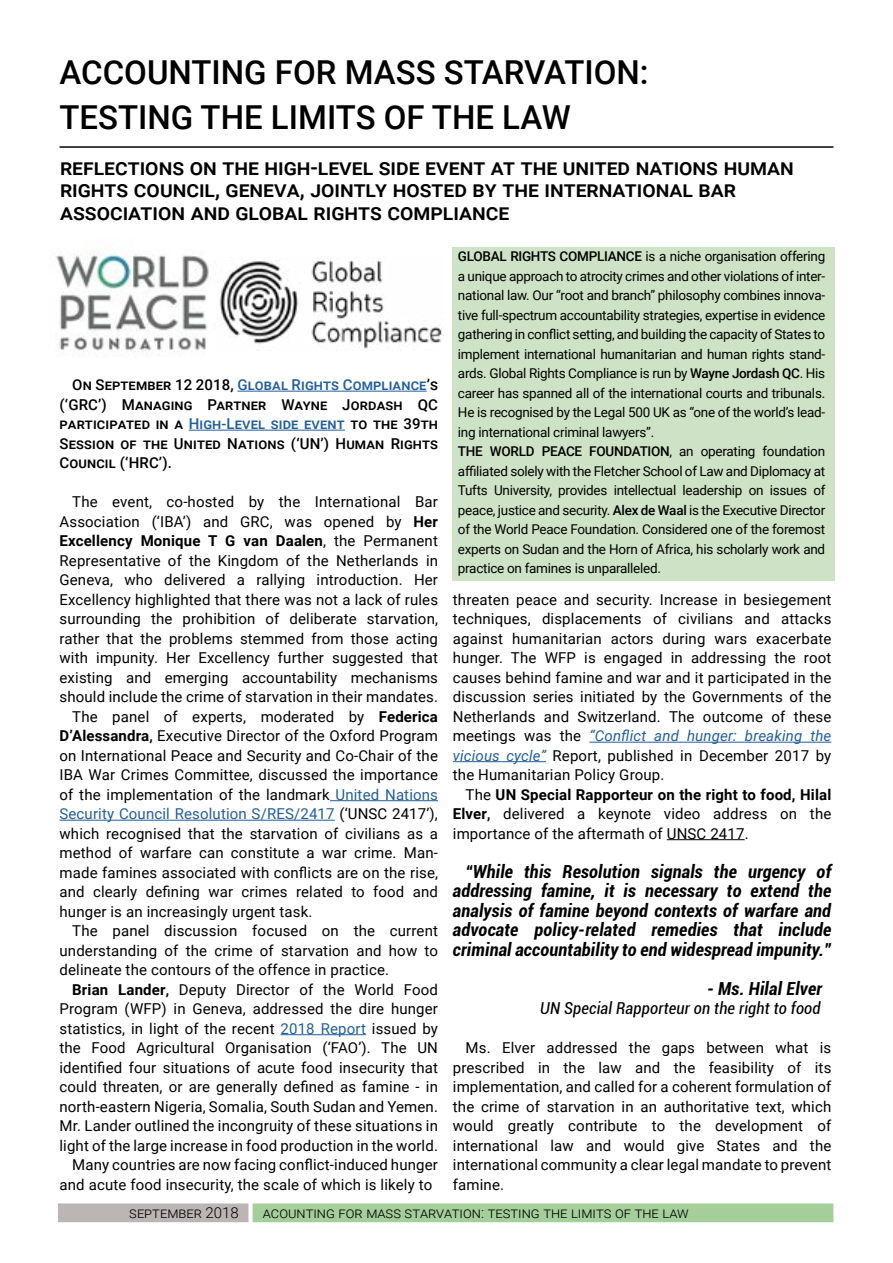
<style>
.page{position:relative;width:893px;height:1263px;background:#fff}
.page>*{position:absolute;margin:0;border:0;box-sizing:border-box;transform-origin:0 0}
.t1{font:500 33px/45px "Roboto";color:#000}
.t2{font:500 22.5px/22.5px "Roboto";color:#000}
.t3{font:italic 700 condensed 18px/19.5px "Roboto";letter-spacing:.01em;color:#000;text-align:justify}
.t4{font:italic condensed 16.5px "Roboto";letter-spacing:.01em;color:#000}
.t5{font:15px/19.5px "Roboto";letter-spacing:.01em;color:#000;text-align:justify}
.t6{font:500 15px/19.5px "Roboto";letter-spacing:.01em;color:#000;text-align:justify}
.t7{font:300 15px "Roboto";color:#000}
.t8{font:15px "Roboto";letter-spacing:.01em;color:#215e9e}
.t9{font:700 15px "Roboto";letter-spacing:.01em;color:#000}
.t10{font:13.5px/19.5px "Roboto";letter-spacing:-.02em;color:#000}
.s1{font-weight:500}
.s2{color:#215e9e}
.s3{font-weight:700}
.s4{font-weight:400}
.s5{color:#000}
.s6{font-style:italic;color:#215e9e}
</style>
<div class="page">
<img style="left:55px;top:251px;width:154px;height:106px">
<hr style="left:60px;top:146px;width:773px;height:2px;background:#000">
<img style="left:219px;top:259px;width:225px;height:92px">
<div style="left:452px;top:247px;width:382px;height:334px;background:#cee3c5"></div>
<hr style="left:237px;top:391px;width:190px;height:1px;background:#215e9e">
<hr style="left:189px;top:430px;width:156px;height:1px;background:#215e9e">
<hr style="left:330px;top:800px;width:108px;height:1px;background:#215e9e">
<hr style="left:60px;top:820px;width:275px;height:1px;background:#215e9e">
<hr style="left:281px;top:1034px;width:85px;height:1px;background:#215e9e">
<hr style="left:589px;top:742px;width:242px;height:1px;background:#215e9e">
<hr style="left:453px;top:761px;width:93px;height:1px;background:#215e9e">
<hr style="left:667px;top:839px;width:78px;height:1px;background:#000">
<div style="left:58px;top:1203px;width:190px;height:19px;background:#bbb5b4;border:2px solid #bbb5b4"></div>
<div style="left:253px;top:1203px;width:580px;height:19px;background:#a4ce9a;border:2px solid #a4ce9a"></div>
<h1 class="t1" style="left:60px;top:50px;width:591px">ACCOUNTING FOR MASS STARVATION:<br>TESTING THE LIMITS OF THE LAW</h1>
<h2 class="t2" style="left:60px;top:156px;width:735px">reflections on the high-level side event at the united nations human rights council, geneva, jointly hosted by the international bar association and global rights compliance</h2>
<p class="t10" style="left:458px;top:247px;width:369px"><span class="s1">GLOBAL RIGHTS COMPLIANCE</span> is a niche organisation offering a unique approach to atrocity crimes and other violations of inter&shy;national law. Our “root and branch” philosophy combines innova&shy;tive full-spectrum accountability strategies, expertise in evidence gathering in conflict setting, and building the capacity of States to implement international humanitarian and human rights stand&shy;ards. Global Rights Compliance is run by <span class="s1">Wayne Jordash QC</span>. His career has spanned all of the international courts and tribunals.<br>He is recognised by the Legal 500 UK as “one of the world’s lead&shy;ing international criminal lawyers”.<br><span class="s1">THE WORLD PEACE FOUNDATION</span>, an operating foundation affiliated solely with the Fletcher School of Law and Diplomacy at Tufts University, provides intellectual leadership on issues of peace, justice and security. <span class="s1">Alex de Waal</span> is the Executive Director of the World Peace Foundation. Considered one of the foremost experts on Sudan and the Horn of Africa, his scholarly work and practice on famines is unparalleled.</p>
<p class="t6" style="left:60px;top:375px;width:380px;text-indent:13px">On September 12 2018, <span class="s2">Global Rights Compliance</span>’s (‘GRC’) Managing Partner Wayne Jordash QC participated in a <span class="s2">High-Level side event</span> to the 39th Session of the United Nations (‘UN’) Human Rights Council (‘HRC’).</p>
<p class="t5" style="left:72px;top:492px;width:367px">The event, co-hosted by the International Bar</p>
<p class="t5" style="left:60px;top:512px;width:380px">Association (‘IBA’) and GRC, was opened by <span class="s3">Her</span></p>
<p class="t9" style="left:60px;top:532px;width:380px">Excellency Monique T G van Daalen<span class="s4">, the Permanent</span></p>
<p class="t5" style="left:60px;top:551px;width:380px">Representative of the Kingdom of the Netherlands in</p>
<p class="t5" style="left:60px;top:570px;width:380px">Geneva, who delivered a rallying introduction. Her</p>
<p class="t5" style="left:60px;top:590px;width:380px">Excellency highlighted that there was not a lack of rules</p>
<p class="t5" style="left:60px;top:609px;width:380px">surrounding the prohibition of deliberate starvation,</p>
<p class="t5" style="left:60px;top:629px;width:380px">rather that the problems stemmed from those acting</p>
<p class="t5" style="left:60px;top:648px;width:380px">with impunity. Her Excellency further suggested that</p>
<p class="t5" style="left:60px;top:668px;width:380px">existing and emerging accountability mechanisms</p>
<p class="t5" style="left:60px;top:687px;width:380px">should include the crime of starvation in their mandates.</p>
<p class="t5" style="left:72px;top:707px;width:367px">The panel of experts, moderated by <span class="s3">Federica</span></p>
<p class="t5" style="left:60px;top:726px;width:380px"><span class="s3">D’Alessandra</span><span class="s1">,</span> Executive Director of the Oxford Program</p>
<p class="t5" style="left:60px;top:746px;width:380px">on International Peace and Security and Co-Chair of the</p>
<p class="t5" style="left:60px;top:765px;width:380px">IBA War Crimes Committee, discussed the importance</p>
<p class="t5" style="left:60px;top:785px;width:380px">of the implementation of the landmark <span class="s2">United Nations</span></p>
<p class="t8" style="left:60px;top:805px;width:380px">Security Council Resolution S/RES/2417 <span class="s5">(‘UNSC 2417’),</span></p>
<p class="t5" style="left:60px;top:824px;width:380px">which recognised that the starvation of civilians as a</p>
<p class="t5" style="left:60px;top:843px;width:380px">method of warfare can constitute a war crime. Man-</p>
<p class="t5" style="left:60px;top:863px;width:380px">made famines associated with conflicts are on the rise,</p>
<p class="t5" style="left:60px;top:882px;width:380px">and clearly defining war crimes related to food and</p>
<p class="t5" style="left:60px;top:902px;width:254px">hunger is an increasingly urgent task.</p>
<p class="t5" style="left:72px;top:921px;width:367px">The panel discussion focused on the current</p>
<p class="t5" style="left:60px;top:941px;width:380px">understanding of the crime of starvation and how to</p>
<p class="t5" style="left:60px;top:960px;width:331px">delineate the contours of the offence in practice.</p>
<p class="t5" style="left:72px;top:980px;width:367px"><span class="s3">Brian Lander</span><span class="s1">,</span> Deputy Director of the World Food</p>
<p class="t5" style="left:59px;top:999px;width:380px">Program (WFP) in Geneva, addressed the dire hunger</p>
<p class="t5" style="left:59px;top:1019px;width:380px">statistics, in light of the recent <span class="s2">2018 Report</span> issued by</p>
<p class="t5" style="left:59px;top:1038px;width:380px">the Food Agricultural Organisation (‘FAO’). The UN</p>
<p class="t5" style="left:59px;top:1058px;width:380px">identified four situations of acute food insecurity that</p>
<p class="t5" style="left:59px;top:1077px;width:380px">could threaten, or are generally defined as famine - in</p>
<p class="t5" style="left:59px;top:1097px;width:380px">north-eastern Nigeria, Somalia, South Sudan and Yemen.</p>
<p class="t5" style="left:59px;top:1116px;width:380px">Mr. Lander outlined the incongruity of these situations in</p>
<p class="t5" style="left:59px;top:1136px;width:380px">light of the large increase in food production in the world.</p>
<p class="t5" style="left:72px;top:1155px;width:367px">Many countries are now facing conflict-induced hunger</p>
<p class="t5" style="left:59px;top:1175px;width:374px">and acute food insecurity, the scale of which is likely to</p>
<p class="t5" style="left:453px;top:590px;width:380px">threaten peace and security. Increase in besiegement techniques, displacements of civilians and attacks against humanitarian actors during wars exacerbate hunger. The WFP is engaged in addressing the root causes behind famine and war and it participated in the discussion series initiated by the Governments of the Netherlands and Switzerland. The outcome of these meetings was the <span class="s6">“Conflict and hunger: breaking the vicious cycle”</span> Report, published in December 2017 by the Humanitarian Policy Group.</p>
<p class="t5" style="left:453px;top:785px;width:380px;text-indent:13px">The <span class="s3">UN Special Rapporteur on the right to food, Hilal Elver</span><span class="s1">,</span> delivered a keynote video address on the importance of the aftermath of UNSC 2417.</p>
<p class="t3" style="left:453px;top:862px;width:380px;text-indent:13px">“While this Resolution signals the urgency of addressing famine, it is necessary to extend the analysis of famine beyond contexts of warfare and advocate policy-related remedies that include criminal accountability to end widespread impunity.”</p>
<p class="t3" style="left:707px;top:979px;width:117px">- Ms. Hilal Elver</p>
<p class="t4" style="left:540px;top:999px;width:282px">UN Special Rapporteur on the right to food</p>
<p class="t5" style="left:453px;top:1038px;width:380px;text-indent:13px">Ms. Elver addressed the gaps between what is prescribed in the law and the feasibility of its implementation, and called for a coherent formulation of the crime of starvation in an authoritative text, which would greatly contribute to the development of international law and would give States and the international community a clear legal mandate to prevent famine.</p>
<p class="t7" style="left:129px;top:1204px;width:111px">september 2018</p>
<p class="t7" style="left:263px;top:1204px;width:427px">acounting for mass starvation: testing the limits of the law</p>
</div>
